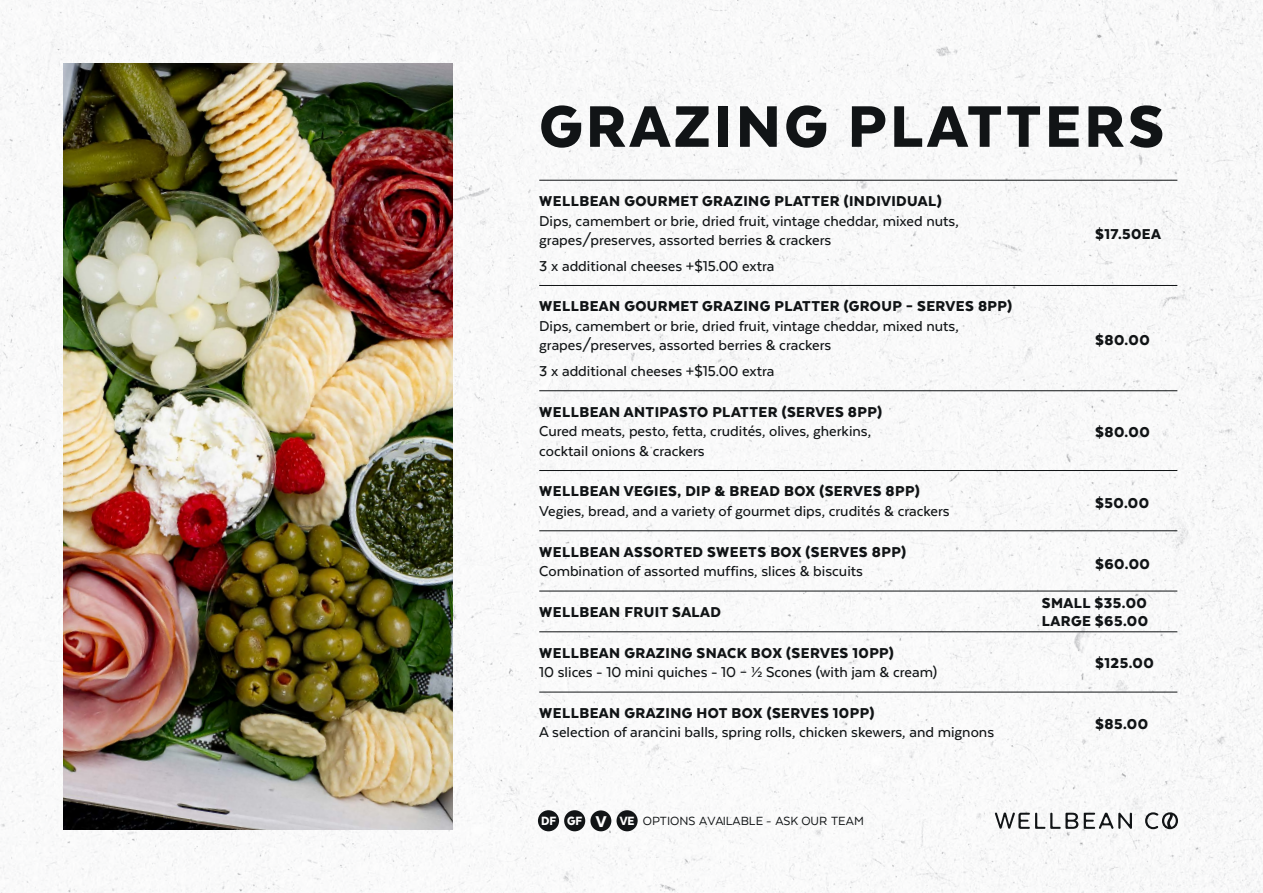
<style>
.page{position:relative;width:1263px;height:893px;background:#fff}
.page>*{position:absolute;margin:0;border:0;box-sizing:border-box;transform-origin:0 0}
.Heading_Two{font:900 67.5px "Texta";letter-spacing:.05em;color:#111416}
.Menu_Headings{font:500 16.5px/19.5px "Texta";color:#111416}
.Prices{font:900 16.5px/18px "Texta";letter-spacing:.025em;color:#111416}
.Menu_Headings-2{font:900 16.5px "Texta";letter-spacing:.025em;color:#111416}
.t1{font:13.65px "Texta";color:#111416}
.s1{font-weight:900}
.s2{font-weight:900;font-size:13.8px;color:#fff}
.s3{font-weight:900;font-size:18px;color:#fff}
</style>
<div class="page">
<hr style="left:539px;top:180px;width:638px;height:1px;background:#111416">
<hr style="left:539px;top:285px;width:638px;height:1px;background:#111416">
<hr style="left:539px;top:390px;width:638px;height:1px;background:#111416">
<hr style="left:539px;top:470px;width:638px;height:1px;background:#111416">
<hr style="left:539px;top:530px;width:638px;height:1px;background:#111416">
<hr style="left:539px;top:591px;width:638px;height:1px;background:#111416">
<hr style="left:539px;top:631px;width:638px;height:1px;background:#111416">
<hr style="left:539px;top:692px;width:638px;height:1px;background:#111416">
<img style="left:64px;top:64px;width:389px;height:765px">
<svg style="left:1084px;top:813px;width:48px;height:16px"></svg>
<svg style="left:1145px;top:812px;width:33px;height:17px"></svg>
<svg style="left:995px;top:812px;width:83px;height:17px"></svg>
<div style="left:590px;top:810px;width:21px;height:21px;background:#111416;border-radius:50%"></div>
<div style="left:564px;top:810px;width:21px;height:21px;background:#111416;border-radius:50%"></div>
<div style="left:538px;top:810px;width:21px;height:21px;background:#111416;border-radius:50%"></div>
<div style="left:616px;top:810px;width:22px;height:21px;background:#111416;border-radius:50%"></div>
<p class="Heading_Two" style="left:539px;top:91px;width:626px">GRAZING PLATTERS</p>
<p class="Menu_Headings" style="left:539px;top:191px;width:421px"><span class="s1">WELLBEAN GOURMET GRAZING PLATTER (INDIVIDUAL)<br></span>Dips, camembert or brie, dried fruit, vintage cheddar, mixed nuts, grapes/preserves, assorted berries &amp; crackers</p>
<p class="Menu_Headings" style="left:539px;top:256px;width:237px">3 x additional cheeses +$15.00 extra</p>
<p class="Menu_Headings" style="left:539px;top:296px;width:474px"><span class="s1">WELLBEAN GOURMET GRAZING PLATTER (GROUP – SERVES 8PP)<br></span>Dips, camembert or brie, dried fruit, vintage cheddar, mixed nuts, grapes/preserves, assorted berries &amp; crackers</p>
<p class="Menu_Headings" style="left:539px;top:361px;width:237px">3 x additional cheeses +$15.00 extra</p>
<p class="Menu_Headings" style="left:539px;top:402px;width:344px"><span class="s1">WELLBEAN ANTIPASTO PLATTER (SERVES 8PP)<br></span>Cured meats, pesto, fetta, crudités, olives, gherkins, cocktail onions &amp; crackers</p>
<p class="Menu_Headings" style="left:539px;top:481px;width:412px"><span class="s1">WELLBEAN VEGIES, DIP &amp; BREAD BOX (SERVES 8PP)<br></span>Vegies, bread, and a variety of gourmet dips, crudités &amp; crackers</p>
<p class="Menu_Headings" style="left:539px;top:542px;width:368px"><span class="s1">WELLBEAN ASSORTED SWEETS BOX (SERVES 8PP)<br></span>Combination of assorted muffins, slices &amp; biscuits</p>
<p class="Menu_Headings-2" style="left:539px;top:603px;width:183px">WELLBEAN FRUIT SALAD</p>
<p class="Menu_Headings" style="left:539px;top:643px;width:399px"><span class="s1">WELLBEAN GRAZING SNACK BOX (SERVES 10PP)<br></span>10 slices - 10 mini quiches - 10 – ½ Scones (with jam &amp; cream)</p>
<p class="Menu_Headings" style="left:539px;top:703px;width:456px"><span class="s1">WELLBEAN GRAZING HOT BOX (SERVES 10PP)<br></span>A selection of arancini balls, spring rolls, chicken skewers, and mignons</p>
<p class="t1" style="left:541px;top:813px;width:324px"><span class="s2">DF GF</span> <span class="s3">V</span> <span class="s2">VE</span> OPTIONS AVAILABLE - ASK OUR TEAM</p>
<p class="Prices" style="left:1095px;top:225px;width:67px">$17.50EA</p>
<p class="Prices" style="left:1095px;top:331px;width:56px">$80.00</p>
<p class="Prices" style="left:1095px;top:423px;width:56px">$80.00</p>
<p class="Prices" style="left:1095px;top:494px;width:55px">$50.00</p>
<p class="Prices" style="left:1095px;top:555px;width:56px">$60.00</p>
<p class="Prices" style="left:1042px;top:594px;width:108px">SMALL $35.00<br>LARGE $65.00</p>
<p class="Prices" style="left:1095px;top:654px;width:60px">$125.00</p>
<p class="Prices" style="left:1095px;top:714px;width:54px">$85.00</p>
</div>
